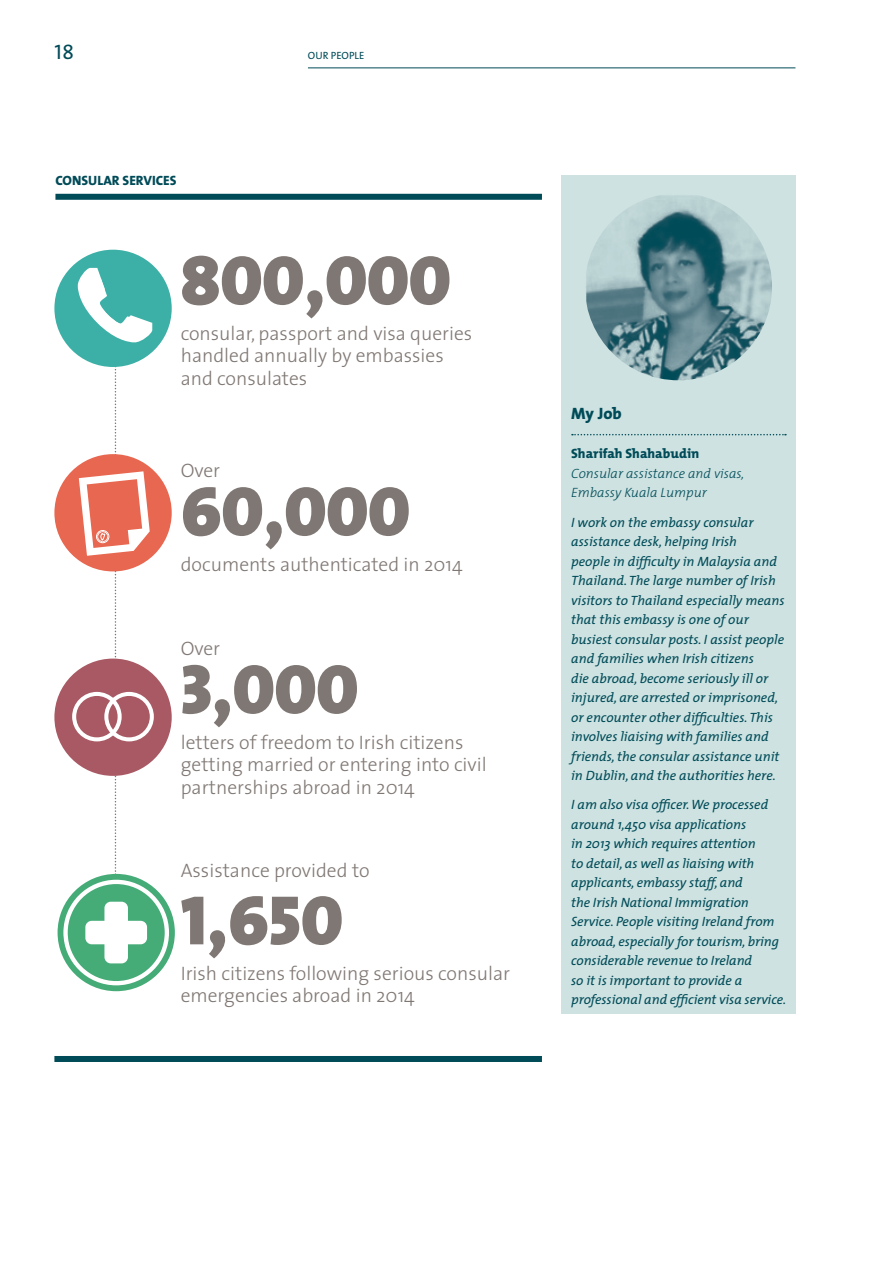
<style>
.page{position:relative;width:893px;height:1263px;background:#fff}
.page>*{position:absolute;margin:0;border:0;box-sizing:border-box;transform-origin:0 0}
.t1{font:70.5px "The Sans Black Caps";color:#7f7773}
.t2{font:21px "The Sans Caps";color:#004b58}
.t3{font:300 19.5px/22.5px "The Sans";color:#7f7773}
.t4{font:800 16.5px "The Mix";color:#004b58}
.t5{font:italic 13.5px/19.5px "The Mix";color:#004b58}
.t6{font:italic 300 13.5px/19.5px "The Mix";color:#004b58}
.t7{font:800 13.5px "The Mix";color:#004b58}
.t8{font:13.5px "The Sans Extra Bold Caps";color:#004b58}
.t9{font:10.5px "The Sans";color:#004b58}
</style>
<div class="page">
<hr style="left:308px;top:68px;width:487px;height:1px;background:#004b58">
<div style="left:55px;top:194px;width:487px;height:6px;background:#004b58"></div>
<div style="left:54px;top:250px;width:118px;height:117px;background:#3cb0a7;border-radius:50%"></div>
<div style="left:54px;top:658px;width:118px;height:118px;background:#a85963;border-radius:50%"></div>
<div style="left:58px;top:874px;width:117px;height:117px;border:6px solid #45ab77;border-radius:50%"></div>
<div style="left:68px;top:884px;width:97px;height:97px;background:#45ab77;border-radius:50%"></div>
<svg style="left:85px;top:902px;width:62px;height:61px"></svg>
<div style="left:54px;top:1056px;width:488px;height:6px;background:#004b58"></div>
<div style="left:54px;top:454px;width:118px;height:117px;background:#e86750;border-radius:50%"></div>
<svg style="left:72px;top:268px;width:82px;height:611px"></svg>
<div style="left:561px;top:176px;width:234px;height:838px;background:#cde2e1"></div>
<svg style="left:572px;top:434px;width:214px;height:1px"></svg>
<img style="left:585px;top:193px;width:187px;height:187px;border-radius:94px">
<h2 class="t2" style="left:54px;top:34px;width:21px">18</h2>
<p class="t8" style="left:55px;top:169px;width:123px">CONSULAR SERVICES</p>
<p class="t9" style="left:308px;top:46px;width:58px">OUR PEOPLE</p>
<h1 class="t1" style="left:181px;top:221px;width:272px">800,000</h1>
<h3 class="t3" style="left:181px;top:321px;width:293px">consular, passport and visa queries handled annually by embassies and consulates</h3>
<h3 class="t3" style="left:181px;top:459px;width:41px">Over</h3>
<h1 class="t1" style="left:181px;top:452px;width:231px">60,000</h1>
<h3 class="t3" style="left:181px;top:552px;width:283px">documents authenticated in 2014</h3>
<h3 class="t3" style="left:181px;top:637px;width:41px">Over</h3>
<h1 class="t1" style="left:181px;top:630px;width:179px">3,000</h1>
<h3 class="t3" style="left:181px;top:730px;width:308px">letters of freedom to Irish citizens getting married or entering into civil partnerships abroad in 2014</h3>
<h3 class="t3" style="left:181px;top:859px;width:191px">Assistance provided to</h3>
<h1 class="t1" style="left:181px;top:861px;width:164px">1,650</h1>
<h3 class="t3" style="left:181px;top:961px;width:331px">Irish citizens following serious consular emergencies abroad in 2014</h3>
<p class="t4" style="left:571px;top:400px;width:52px">My Job</p>
<p class="t7" style="left:571px;top:442px;width:130px">Sharifah Shahabudin</p>
<p class="t6" style="left:571px;top:463px;width:174px">Consular assistance and visas,<br>Embassy Kuala Lumpur</p>
<p class="t5" style="left:571px;top:512px;width:215px">I work on the embassy consular assistance desk, helping Irish<br>people in difficulty in Malaysia and Thailand. The large number of Irish visitors to Thailand especially means that this embassy is one of our busiest consular posts. I assist people and families when Irish citizens<br>die abroad, become seriously ill or injured, are arrested or imprisoned, or encounter other difficulties. This involves liaising with families and friends, the consular assistance unit in Dublin, and the authorities here.</p>
<p class="t5" style="left:571px;top:794px;width:217px">I am also visa officer. We processed around 1,450 visa applications<br>in 2013 which requires attention<br>to detail, as well as liaising with applicants, embassy staff, and<br>the Irish National Immigration Service. People visiting Ireland from abroad, especially for tourism, bring considerable revenue to Ireland<br>so it is important to provide a professional and efficient visa service.</p>
</div>
